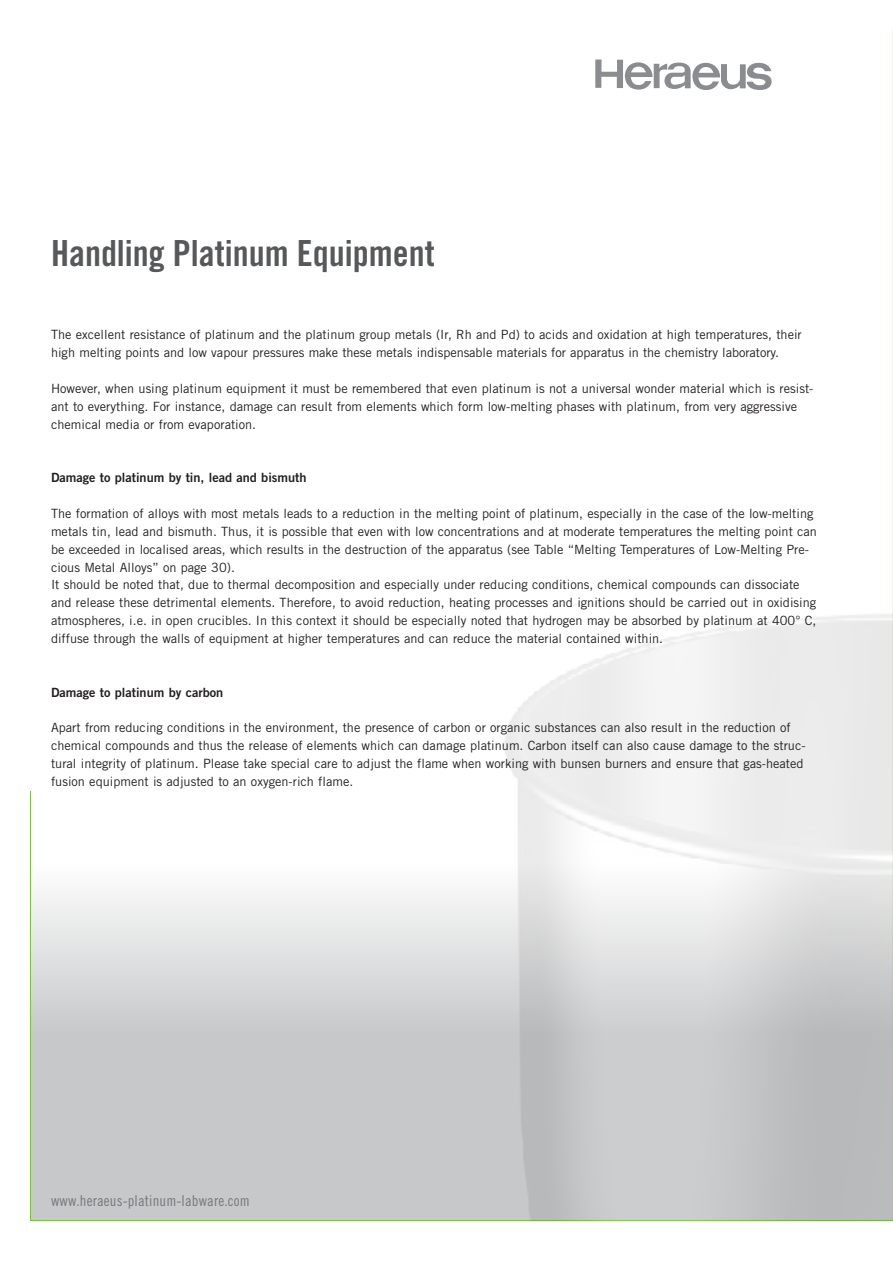
<style>
.page{position:relative;width:893px;height:1263px;background:#fff}
.page>*{position:absolute;margin:0;border:0;box-sizing:border-box;transform-origin:0 0}
.t1{font:36px "Trade Gothic Bold Cond Twenty";color:#57585a}
.t2{font:15px "Trade Gothic Cond Eighteen";letter-spacing:.01em;color:#76787b}
.t3{font:12.75px/17.9px "Trade Gothic";color:#231f20}
.t4{font:12.75px "Trade Gothic Bold Two";color:#231f20}
</style>
<div class="page">
<svg style="left:595px;top:60px;width:177px;height:30px"></svg>
<svg style="left:892px;top:29px;width:1px;height:585px"></svg>
<svg style="left:30px;top:791px;width:863px;height:430px"></svg>
<img style="left:503px;top:614px;width:390px;height:606px">
<h1 class="t1" style="left:51px;top:231px;width:385px">Handling Platinum Equipment</h1>
<p class="t3" style="left:51px;top:326px;width:752px">The excellent resistance of platinum and the platinum group metals (Ir, Rh and Pd) to acids and oxidation at high temperatures, their high melting points and low vapour pressures make these metals indispensable materials for apparatus in the chemistry laboratory.</p>
<p class="t3" style="left:51px;top:379px;width:764px">However, when using platinum equipment it must be remembered that even platinum is not a universal wonder material which is resist&shy;ant to everything. For instance, damage can result from elements which form low-melting phases with platinum, from very aggressive chemical media or from evaporation.</p>
<p class="t4" style="left:51px;top:470px;width:257px">Damage to platinum by tin, lead and bismuth</p>
<p class="t3" style="left:51px;top:504px;width:767px">The formation of alloys with most metals leads to a reduction in the melting point of platinum, especially in the case of the low-melting metals tin, lead and bismuth. Thus, it is possible that even with low concentrations and at moderate temperatures the melting point can be exceeded in localised areas, which results in the destruction of the apparatus (see Table “Melting Temperatures of Low-Melting Pre&shy;cious Metal Alloys” on page 30).<br>It should be noted that, due to thermal decomposition and especially under reducing conditions, chemical compounds can dissociate and release these detrimental elements. Therefore, to avoid reduction, heating processes and ignitions should be carried out in oxidising atmospheres, i.e. in open crucibles. In this context it should be especially noted that hydrogen may be absorbed by platinum at 400° C, diffuse through the walls of equipment at higher temperatures and can reduce the material contained within.</p>
<p class="t4" style="left:51px;top:684px;width:174px">Damage to platinum by carbon</p>
<p class="t3" style="left:51px;top:719px;width:756px">Apart from reducing conditions in the environment, the presence of carbon or organic substances can also result in the reduction of chemical compounds and thus the release of elements which can damage platinum. Carbon itself can also cause damage to the struc&shy;tural integrity of platinum. Please take special care to adjust the flame when working with bunsen burners and ensure that gas-heated fusion equipment is adjusted to an oxygen-rich flame.</p>
<p class="t2" style="left:51px;top:1192px;width:200px">www.heraeus-platinum-labware.com</p>
</div>
